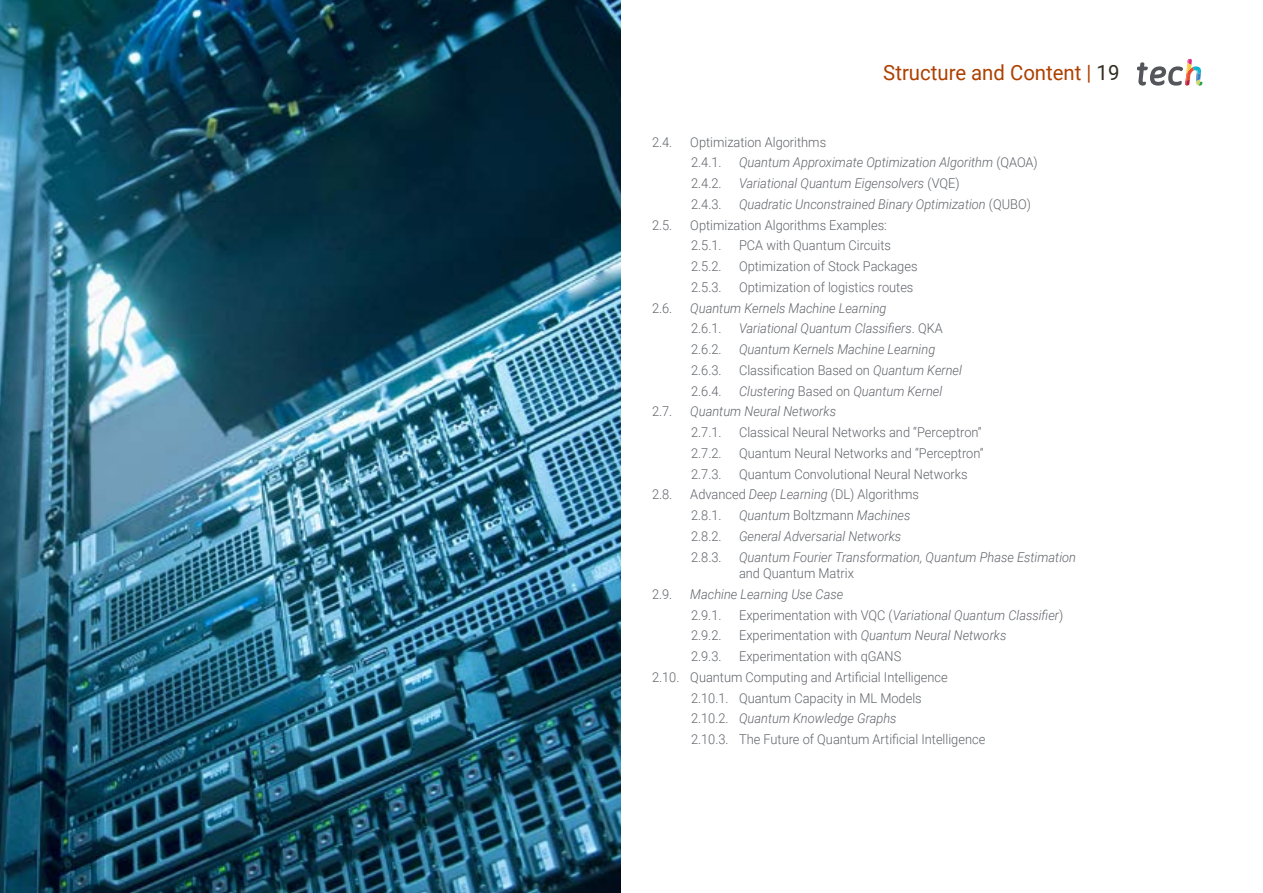
<style>
.page{position:relative;width:1263px;height:893px;background:#fff}
.page>*{position:absolute;margin:0;border:0;box-sizing:border-box;transform-origin:0 0}
.t1{font:21px "Roboto";color:#ae4000}
.t2{font:300 13.5px/20.7px "Roboto";color:#61646a;scale:.95 1}
.t3{font:italic 300 13.5px "Roboto";color:#61646a;scale:.95 1}
.s1{color:#312e20}
.s2{font-style:normal}
.s3{font-style:italic}
</style>
<div class="page">
<img style="left:0;top:0;width:621px;height:893px">
<svg style="left:1137px;top:59px;width:65px;height:27px"></svg>
<h1 class="t1" style="left:883px;top:57px;width:238px">Structure and Content | <span class="s1">19</span></h1>
<p class="t2" style="left:652px;top:131px;width:23px">2.4.</p>
<p class="t2" style="left:690px;top:131px;width:144px">Optimization Algorithms<br>2.4.1.</p>
<p class="t3" style="left:739px;top:153px;width:316px">Quantum Approximate Optimization Algorithm <span class="s2">(QAOA)</span></p>
<p class="t2" style="left:691px;top:172px;width:34px">2.4.2.</p>
<p class="t3" style="left:739px;top:174px;width:234px">Variational Quantum Eigensolvers <span class="s2">(VQE)</span></p>
<p class="t2" style="left:691px;top:193px;width:34px">2.4.3.</p>
<p class="t3" style="left:739px;top:195px;width:309px">Quadratic Unconstrained Binary Optimization <span class="s2">(QUBO)</span></p>
<p class="t2" style="left:652px;top:214px;width:23px">2.5.</p>
<p class="t2" style="left:690px;top:214px;width:208px">Optimization Algorithms Examples:<br>2.5.1.</p>
<p class="t2" style="left:739px;top:235px;width:161px">PCA with Quantum Circuits</p>
<p class="t2" style="left:691px;top:255px;width:34px">2.5.2.</p>
<p class="t2" style="left:739px;top:255px;width:189px">Optimization of Stock Packages</p>
<p class="t2" style="left:691px;top:276px;width:34px">2.5.3.</p>
<p class="t2" style="left:739px;top:276px;width:185px">Optimization of logistics routes</p>
<p class="t2" style="left:652px;top:297px;width:23px">2.6.</p>
<p class="t3" style="left:690px;top:298px;width:208px">Quantum Kernels Machine Learning</p>
<p class="t2" style="left:691px;top:318px;width:34px">2.6.1.</p>
<p class="t3" style="left:739px;top:319px;width:216px">Variational Quantum Classifiers<span class="s2">. QKA</span></p>
<p class="t2" style="left:691px;top:338px;width:34px">2.6.2.</p>
<p class="t3" style="left:739px;top:340px;width:208px">Quantum Kernels Machine Learning</p>
<p class="t2" style="left:691px;top:359px;width:34px">2.6.3.</p>
<p class="t2" style="left:739px;top:359px;width:236px">Classification Based on <span class="s3">Quantum Kernel</span></p>
<p class="t2" style="left:691px;top:380px;width:34px">2.6.4.</p>
<p class="t3" style="left:739px;top:381px;width:215px">Clustering <span class="s2">Based on</span> Quantum Kernel</p>
<p class="t2" style="left:652px;top:401px;width:23px">2.7.</p>
<p class="t3" style="left:690px;top:402px;width:155px">Quantum Neural Networks</p>
<p class="t2" style="left:691px;top:421px;width:34px">2.7.1.</p>
<p class="t2" style="left:739px;top:421px;width:257px">Classical Neural Networks and “Perceptron”</p>
<p class="t2" style="left:691px;top:442px;width:34px">2.7.2.</p>
<p class="t2" style="left:739px;top:442px;width:259px">Quantum Neural Networks and “Perceptron”</p>
<p class="t2" style="left:691px;top:463px;width:34px">2.7.3.</p>
<p class="t2" style="left:739px;top:463px;width:242px">Quantum Convolutional Neural Networks</p>
<p class="t2" style="left:652px;top:484px;width:23px">2.8.</p>
<p class="t2" style="left:690px;top:484px;width:242px">Advanced <span class="s3">Deep Learning</span> (DL) Algorithms<br>2.8.1.</p>
<p class="t3" style="left:739px;top:506px;width:182px">Quantum <span class="s2">Boltzmann</span> Machines</p>
<p class="t2" style="left:691px;top:525px;width:34px">2.8.2.</p>
<p class="t3" style="left:739px;top:527px;width:172px">General Adversarial Networks</p>
<p class="t2" style="left:691px;top:546px;width:34px">2.8.3.</p>
<p class="t3" style="left:739px;top:547px;width:356px">Quantum Fourier Transformation, Quantum Phase Estimation</p>
<p class="t2" style="left:739px;top:562px;width:123px">and Quantum Matrix</p>
<p class="t2" style="left:652px;top:583px;width:23px">2.9.</p>
<p class="t3" style="left:690px;top:585px;width:162px">Machine Learning Use Case</p>
<p class="t2" style="left:691px;top:604px;width:34px">2.9.1.</p>
<p class="t3" style="left:739px;top:605px;width:343px"><span class="s2">Experimentation with VQC (</span>Variational Quantum Classifier<span class="s2">)</span></p>
<p class="t2" style="left:691px;top:625px;width:34px">2.9.2.</p>
<p class="t3" style="left:739px;top:626px;width:283px"><span class="s2">Experimentation with</span> Quantum Neural Networks</p>
<p class="t2" style="left:691px;top:645px;width:34px">2.9.3.</p>
<p class="t2" style="left:739px;top:645px;width:172px">Experimentation with qGANS</p>
<p class="t2" style="left:652px;top:666px;width:313px">2.10. Quantum Computing and Artificial Intelligence</p>
<p class="t2" style="left:691px;top:687px;width:244px">2.10.1. Quantum Capacity in ML Models</p>
<p class="t3" style="left:691px;top:709px;width:218px"><span class="s2">2.10.2.</span> Quantum Knowledge Graphs</p>
<p class="t2" style="left:691px;top:728px;width:311px">2.10.3. The Future of Quantum Artificial Intelligence</p>
</div>
